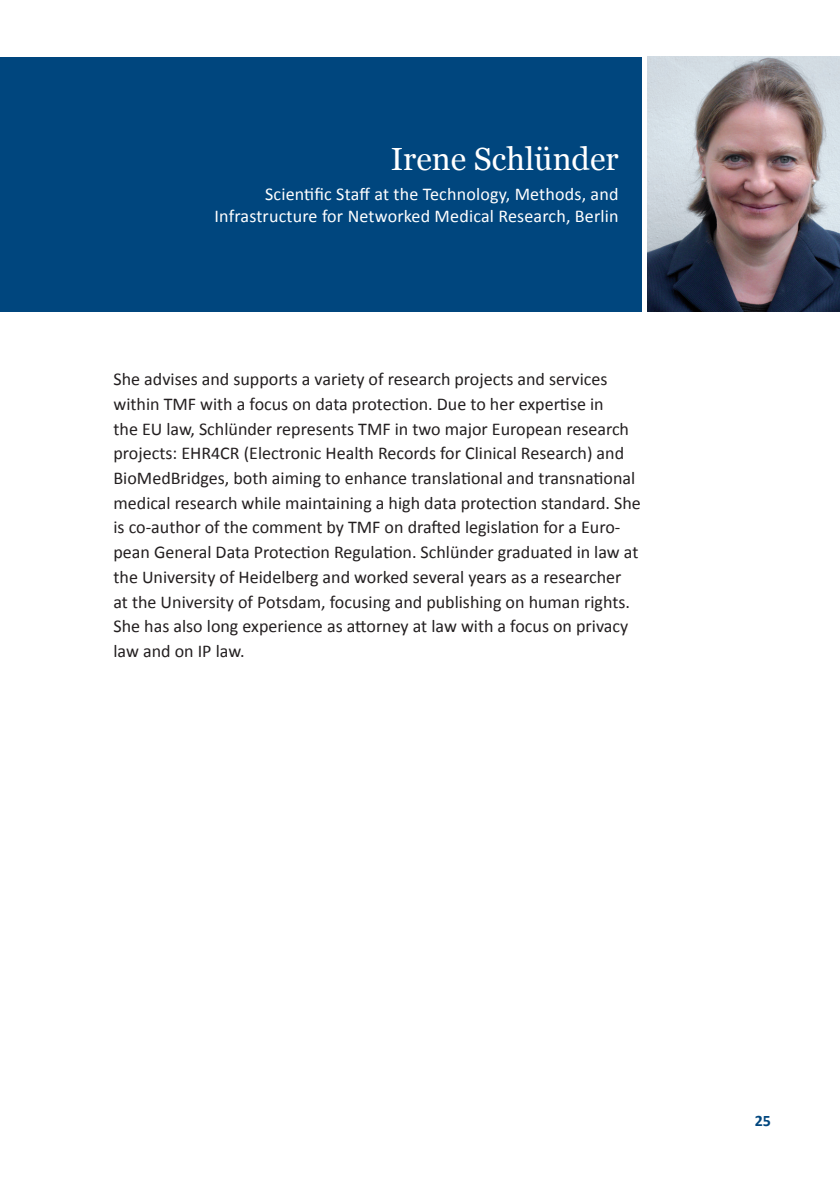
<style>
.page{position:relative;width:840px;height:1191px;background:#fff}
.page>*{position:absolute;margin:0;border:0;box-sizing:border-box;transform-origin:0 0}
.t1{font:32px "Georgia";color:#fff}
.t2{font:18px/24.6px "Calibri";color:#231f20}
.t3{font:18px/21.6px "Calibri";letter-spacing:.01em;color:#fff;text-align:right}
.t4{font:700 16px "Calibri";color:#00467e}
</style>
<div class="page">
<div style="left:0;top:57px;width:641px;height:254px;background:#00467e"></div>
<img style="left:647px;top:57px;width:192px;height:254px">
<h1 class="t1" style="left:390px;top:136px;width:229px">Irene Schlünder</h1>
<p class="t3" style="left:214px;top:183px;width:405px">Scientific Staff at the Technology, Methods, and<br>Infrastructure for Networked Medical Research, Berlin</p>
<p class="t2" style="left:113px;top:367px;width:528px">She advises and supports a variety of research projects and services within TMF with a focus on data protection. Due to her expertise in<br>the EU law, Schlünder represents TMF in two major European research projects: EHR4CR (Electronic Health Records for Clinical Research) and BioMedBridges, both aiming to enhance translational and transnational medical research while maintaining a high data protection standard. She is co-author of the comment by TMF on drafted legislation for a Euro&shy;pean General Data Protection Regulation. Schlünder graduated in law at the University of Heidelberg and worked several years as a researcher<br>at the University of Potsdam, focusing and publishing on human rights.<br>She has also long experience as attorney at law with a focus on privacy law and on IP law.</p>
<p class="t4" style="left:754px;top:1110px;width:18px">25</p>
</div>
